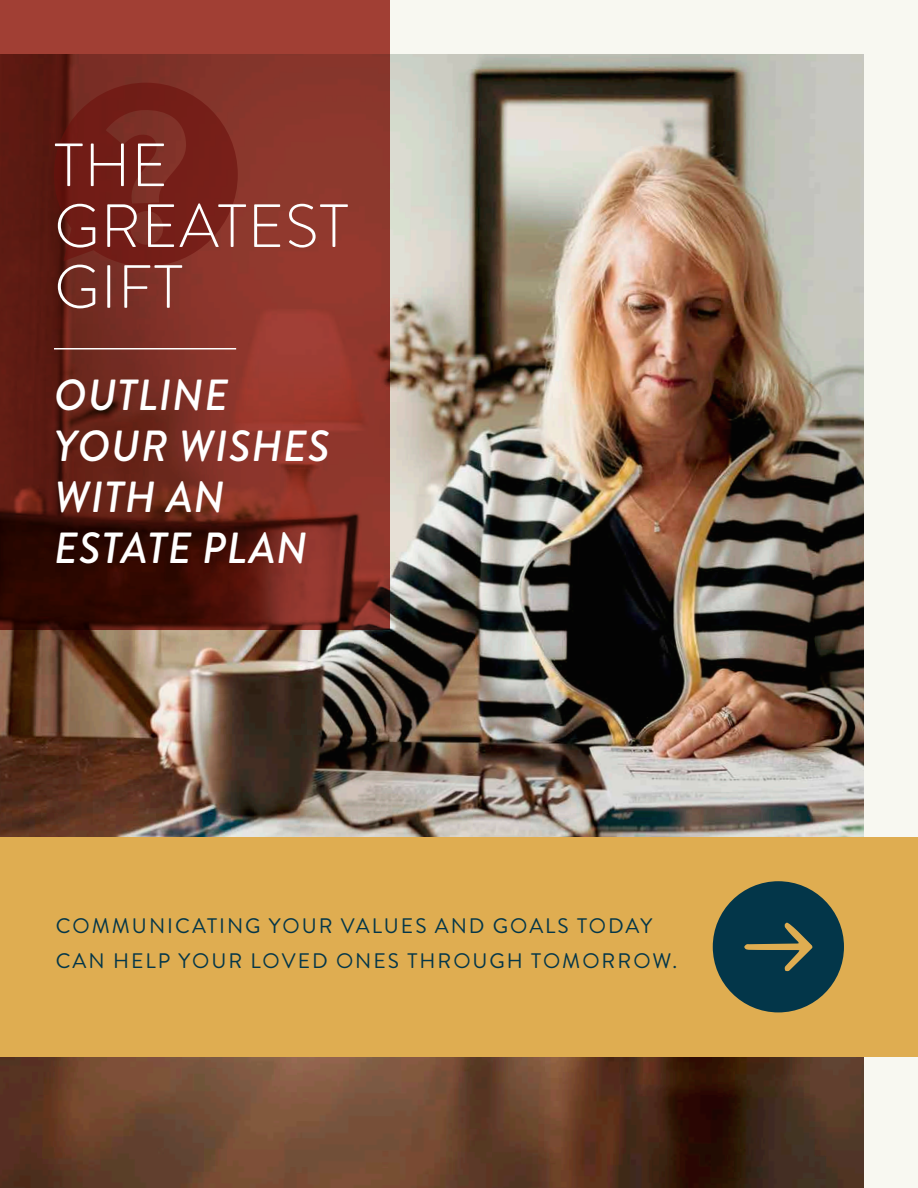
<style>
.page{position:relative;width:918px;height:1188px;background:#f8f8f1}
.page>*{position:absolute;margin:0;border:0;box-sizing:border-box;transform-origin:0 0}
.t1{font:300 60.9px/60.9px "Brandon Grotesque";letter-spacing:.02em;color:#fff}
.t2{font:italic 500 43.5px/51px "Brandon Grotesque";letter-spacing:.02em;color:#fff}
.t3{font:21px/35.2px "Brandon Grotesque";letter-spacing:.095em;color:#033649}
</style>
<div class="page">
<img style="left:0;top:54px;width:864px;height:1134px">
<svg style="left:0;top:0;width:390px;height:630px;background:#762920"></svg>
<div style="left:0;top:837px;width:918px;height:220px;background:#dfad51"></div>
<div style="left:713px;top:881px;width:131px;height:131px;background:#033649;border-radius:50%"></div>
<svg style="left:744px;top:923px;width:69px;height:48px"></svg>
<hr style="left:54px;top:348px;width:182px;height:2px;background:#fff">
<h1 class="t1" style="left:54px;top:135px;width:295px">THE<br>GREATEST<br>GIFT</h1>
<h2 class="t2" style="left:54px;top:370px;width:277px">OUTLINE<br>YOUR WISHES<br>WITH AN<br>ESTATE PLAN</h2>
<p class="t3" style="left:56px;top:908px;width:623px">COMMUNICATING YOUR VALUES AND GOALS TODAY<br>CAN HELP YOUR LOVED ONES THROUGH TOMORROW.</p>
</div>
